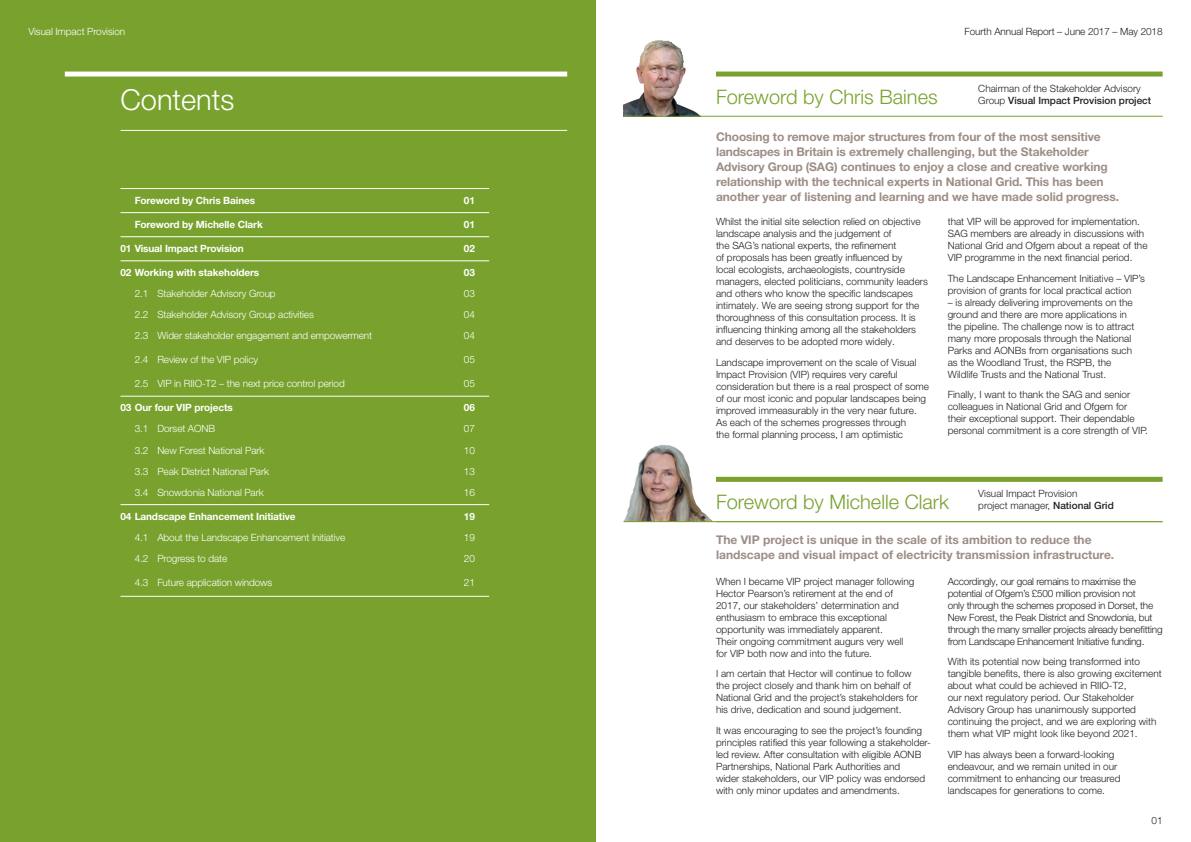
<style>
.page{position:relative;width:1191px;height:842px;background:#fff}
.page>*{position:absolute;margin:0;border:0;box-sizing:border-box;transform-origin:0 0}
.t1{font:300 29px "Helvetica Neue LT Pro";color:#fff}
.t2{font:300 20px "Helvetica Neue LT Pro";color:#78a22d}
.Main_body_copy{font:700 12px/15px "Helvetica Neue LT Pro";letter-spacing:-.01em;color:#9d8d85}
.Main_body_copy-2{font:300 10px/12px "Helvetica Neue LT Pro";color:#231f20}
.t3{font:300 10px "Helvetica Neue LT Pro";letter-spacing:-.01em;color:#fff}
.Main_body_copy-3{font:300 10px/12px "Helvetica Neue LT Pro";letter-spacing:-.02em;color:#231f20}
.t4{font:700 10px "Helvetica Neue LT Pro";letter-spacing:-.01em;color:#fff}
.s1{font-weight:500}
</style>
<div class="page">
<div style="left:660px;top:72px;width:502px;height:5px;background:#78a22d"></div>
<img style="left:624px;top:445px;width:89px;height:76px">
<div style="left:0;top:0;width:595px;height:842px;background:#78a22d"></div>
<hr style="left:121px;top:130px;width:446px;height:1px;background:#fff">
<hr style="left:120px;top:188px;width:369px;height:1px;background:#fff">
<hr style="left:120px;top:212px;width:369px;height:1px;background:#fff">
<hr style="left:120px;top:236px;width:369px;height:1px;background:#fff">
<hr style="left:120px;top:261px;width:369px;height:1px;background:#fff">
<hr style="left:120px;top:396px;width:369px;height:1px;background:#fff">
<hr style="left:120px;top:504px;width:369px;height:1px;background:#fff">
<div style="left:65px;top:72px;width:502px;height:5px;background:#fff"></div>
<hr style="left:120px;top:596px;width:369px;height:1px;background:#fff">
<div style="left:615px;top:48px;width:101px;height:36px;background:#fff"></div>
<img style="left:624px;top:40px;width:78px;height:76px">
<div style="left:716px;top:477px;width:446px;height:5px;background:#78a22d"></div>
<hr style="left:624px;top:521px;width:538px;height:1px;background:#78a22d">
<hr style="left:624px;top:116px;width:538px;height:1px;background:#78a22d">
<p class="t3" style="left:28px;top:26px;width:98px">Visual Impact Provision</p>
<p class="Main_body_copy-2" style="left:964px;top:26px;width:200px">Fourth Annual Report – June 2017 – May 2018</p>
<p class="t1" style="left:120px;top:82px;width:115px">Contents</p>
<p class="t4" style="left:135px;top:194px;width:122px">Foreword by Chris Baines</p>
<p class="t4" style="left:464px;top:194px;width:13px">01</p>
<p class="t4" style="left:135px;top:218px;width:130px">Foreword by Michelle Clark</p>
<p class="t4" style="left:464px;top:218px;width:13px">01</p>
<p class="t4" style="left:120px;top:242px;width:125px">01 Visual Impact Provision</p>
<p class="t4" style="left:464px;top:242px;width:13px">02</p>
<p class="t4" style="left:120px;top:266px;width:140px">02 Working with stakeholders</p>
<p class="t4" style="left:464px;top:266px;width:13px">03</p>
<p class="t3" style="left:135px;top:287px;width:142px">2.1 Stakeholder Advisory Group</p>
<p class="t3" style="left:464px;top:287px;width:13px">03</p>
<p class="t3" style="left:135px;top:309px;width:181px">2.2 Stakeholder Advisory Group activities</p>
<p class="t3" style="left:464px;top:309px;width:13px">04</p>
<p class="t3" style="left:135px;top:330px;width:239px">2.3 Wider stakeholder engagement and empowerment</p>
<p class="t3" style="left:464px;top:330px;width:13px">04</p>
<p class="t3" style="left:135px;top:354px;width:125px">2.4 Review of the VIP policy</p>
<p class="t3" style="left:464px;top:354px;width:13px">05</p>
<p class="t3" style="left:135px;top:378px;width:212px">2.5 VIP in RIIO-T2 – the next price control period</p>
<p class="t3" style="left:464px;top:378px;width:13px">05</p>
<p class="t4" style="left:120px;top:401px;width:114px">03 Our four VIP projects</p>
<p class="t4" style="left:464px;top:401px;width:13px">06</p>
<p class="t3" style="left:135px;top:423px;width:82px">3.1 Dorset AONB</p>
<p class="t3" style="left:464px;top:423px;width:13px">07</p>
<p class="t3" style="left:135px;top:444px;width:131px">3.2 New Forest National Park</p>
<p class="t3" style="left:464px;top:444px;width:13px">10</p>
<p class="t3" style="left:135px;top:465px;width:136px">3.3 Peak District National Park</p>
<p class="t3" style="left:464px;top:465px;width:13px">13</p>
<p class="t3" style="left:135px;top:486px;width:131px">3.4 Snowdonia National Park</p>
<p class="t3" style="left:464px;top:486px;width:13px">16</p>
<p class="t4" style="left:120px;top:510px;width:177px">04 Landscape Enhancement Initiative</p>
<p class="t4" style="left:464px;top:510px;width:13px">19</p>
<p class="t3" style="left:135px;top:531px;width:212px">4.1 About the Landscape Enhancement Initiative</p>
<p class="t3" style="left:464px;top:531px;width:13px">19</p>
<p class="t3" style="left:135px;top:552px;width:94px">4.2 Progress to date</p>
<p class="t3" style="left:464px;top:552px;width:13px">20</p>
<p class="t3" style="left:135px;top:576px;width:139px">4.3 Future application windows</p>
<p class="t3" style="left:464px;top:576px;width:13px">21</p>
<p class="t2" style="left:716px;top:85px;width:223px">Foreword by Chris Baines</p>
<p class="Main_body_copy-2" style="left:978px;top:82px;width:174px">Chairman of the Stakeholder Advisory<br>Group <span class="s1">Visual Impact Provision project</span></p>
<p class="Main_body_copy" style="left:716px;top:129px;width:405px">Choosing to remove major structures from four of the most sensitive landscapes in Britain is extremely challenging, but the Stakeholder Advisory Group (SAG) continues to enjoy a close and creative working relationship with the technical experts in National Grid. This has been another year of listening and learning and we have made solid progress.</p>
<p class="Main_body_copy-2" style="left:716px;top:216px;width:213px">Whilst the initial site selection relied on objective landscape analysis and the judgement of<br>the SAG’s national experts, the refinement<br>of proposals has been greatly influenced by<br>local ecologists, archaeologists, countryside managers, elected politicians, community leaders and others who know the specific landscapes intimately. We are seeing strong support for the thoroughness of this consultation process. It is influencing thinking among all the stakeholders and deserves to be adopted more widely.</p>
<p class="Main_body_copy-2" style="left:716px;top:356px;width:215px">Landscape improvement on the scale of Visual Impact Provision (VIP) requires very careful consideration but there is a real prospect of some of our most iconic and popular landscapes being improved immeasurably in the very near future.<br>As each of the schemes progresses through<br>the formal planning process, I am optimistic</p>
<p class="Main_body_copy-2" style="left:947px;top:216px;width:201px">that VIP will be approved for implementation.<br>SAG members are already in discussions with National Grid and Ofgem about a repeat of the VIP programme in the next financial period.</p>
<p class="Main_body_copy-2" style="left:947px;top:272px;width:199px">The Landscape Enhancement Initiative – VIP’s provision of grants for local practical action</p>
<p class="Main_body_copy-2" style="left:947px;top:296px;width:188px">– is already delivering improvements on the ground and there are more applications in the pipeline. The challenge now is to attract many more proposals through the National Parks and AONBs from organisations such as the Woodland Trust, the RSPB, the Wildlife Trusts and the National Trust.</p>
<p class="Main_body_copy-2" style="left:947px;top:389px;width:202px">Finally, I want to thank the SAG and senior colleagues in National Grid and Ofgem for their exceptional support. Their dependable personal commitment is a core strength of VIP.</p>
<p class="t2" style="left:716px;top:490px;width:235px">Foreword by Michelle Clark</p>
<p class="Main_body_copy-2" style="left:978px;top:487px;width:137px">Visual Impact Provision<br>project manager, <span class="s1">National Grid</span></p>
<p class="Main_body_copy" style="left:716px;top:531px;width:400px">The VIP project is unique in the scale of its ambition to reduce the landscape and visual impact of electricity transmission infrastructure.</p>
<p class="Main_body_copy-2" style="left:716px;top:575px;width:200px">When I became VIP project manager following Hector Pearson’s retirement at the end of 2017, our stakeholders’ determination and enthusiasm to embrace this exceptional opportunity was immediately apparent.<br>Their ongoing commitment augurs very well for VIP both now and into the future.</p>
<p class="Main_body_copy-2" style="left:716px;top:667px;width:203px">I am certain that Hector will continue to follow the project closely and thank him on behalf of National Grid and the project’s stakeholders for his drive, dedication and sound judgement.</p>
<p class="Main_body_copy-2" style="left:716px;top:724px;width:216px">It was encouraging to see the project’s founding principles ratified this year following a stakeholder&shy;led review. After consultation with eligible AONB Partnerships, National Park Authorities and<br>wider stakeholders, our VIP policy was endorsed with only minor updates and amendments.</p>
<p class="Main_body_copy-3" style="left:947px;top:575px;width:216px">Accordingly, our goal remains to maximise the potential of Ofgem’s £500 million provision not<br>only through the schemes proposed in Dorset, the New Forest, the Peak District and Snowdonia, but through the many smaller projects already benefitting from Landscape Enhancement Initiative funding.</p>
<p class="Main_body_copy-2" style="left:947px;top:655px;width:215px">With its potential now being transformed into tangible benefits, there is also growing excitement about what could be achieved in RIIO-T2,<br>our next regulatory period. Our Stakeholder Advisory Group has unanimously supported continuing the project, and we are exploring with them what VIP might look like beyond 2021.</p>
<p class="Main_body_copy-2" style="left:947px;top:748px;width:174px">VIP has always been a forward-looking endeavour, and we remain united in our commitment to enhancing our treasured landscapes for generations to come.</p>
<p class="Main_body_copy-2" style="left:1151px;top:814px;width:13px">01</p>
</div>
